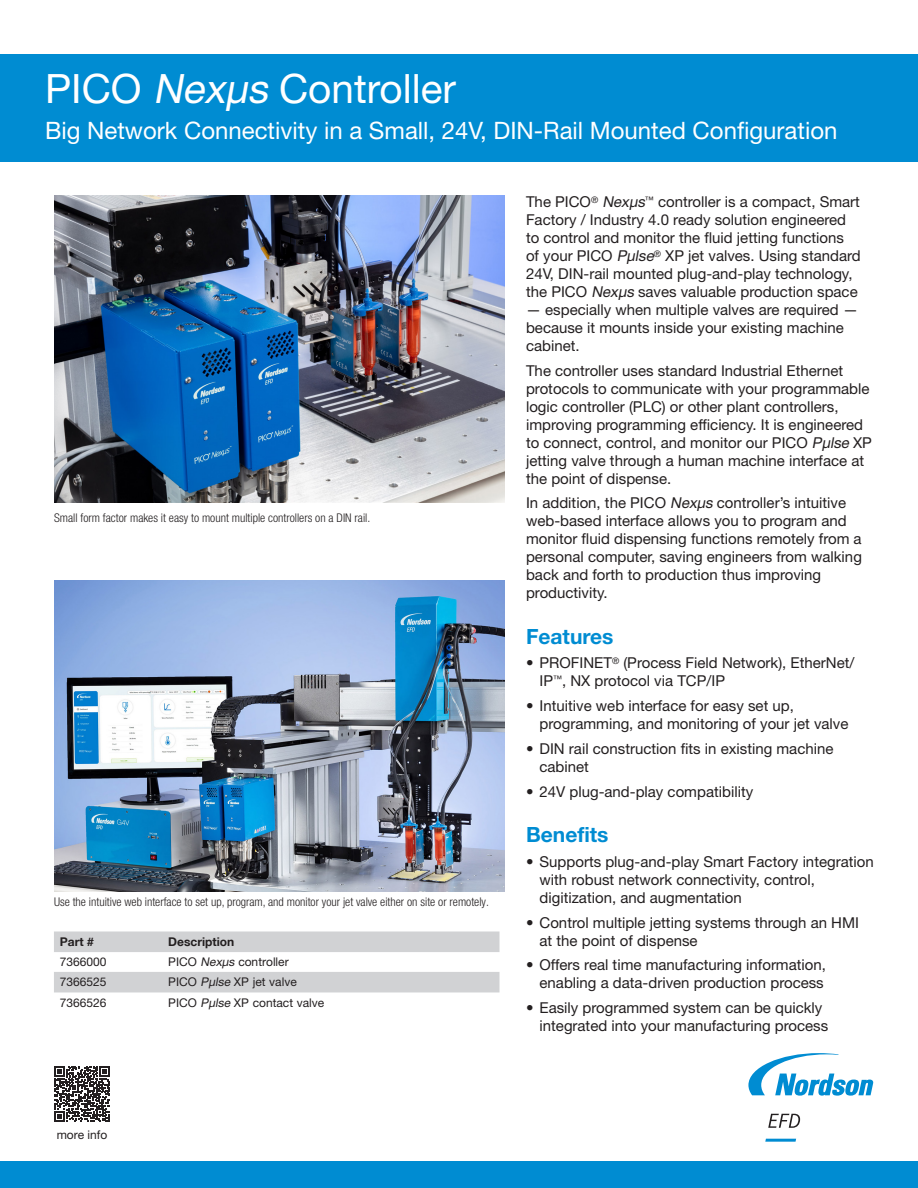
<style>
.page{position:relative;width:918px;height:1188px;background:#fff}
.page>*{position:absolute;margin:0;border:0;box-sizing:border-box;transform-origin:0 0}
.EFD-DataSheet-MainTitle-Helv55{font:40.5px "Helvetica Neue LT Std";color:#fff}
.EFD-DataSheet-Subtitle-Helv55{font:24px "Helvetica Neue LT Std";color:#fff}
.EFD-DataSheet-Head-Lev1-Helv75{font:700 21px "Helvetica Neue LT Std";color:#008cd2}
.EFD-DataSheet-BodyText-10L-Helv55{font:15px/18px "Helvetica Neue LT Std";color:#231f20}
.EFD-DataSheet-Caption-Helv47{font:300 condensed 12px "Helvetica Neue LT Pro";color:#231f20}
.EFD-DataSheet-TableText-8L-Helv55{font:12px "Helvetica Neue LT Pro";color:#231f20}
.EFD-DataSheet-TableText-8LB-Helv75{font:700 12px "Helvetica Neue LTCYR";color:#231f20}
.EFD-DataSheet-BodyText-8C-Helv55{font:12px "Helvetica Neue LT Pro";color:#231f20}
.s1{font-style:italic}
</style>
<div class="page">
<div style="left:0;top:54px;width:918px;height:108px;background:#008cd2"></div>
<div style="left:0;top:1161px;width:918px;height:27px;background:#008cd2"></div>
<svg style="left:54px;top:1066px;width:56px;height:55px"></svg>
<img style="left:54px;top:196px;width:450px;height:307px">
<img style="left:54px;top:580px;width:450px;height:312px">
<svg style="left:54px;top:932px;width:446px;height:60px"></svg>
<svg style="left:748px;top:1053px;width:125px;height:43px"></svg>
<svg style="left:765px;top:1139px;width:31px;height:3px"></svg>
<svg style="left:768px;top:1114px;width:32px;height:14px"></svg>
<p class="EFD-DataSheet-MainTitle-Helv55" style="left:45px;top:65px;width:412px">PICO <span class="s1">Nexµs</span> Controller</p>
<p class="EFD-DataSheet-Subtitle-Helv55" style="left:45px;top:116px;width:794px">Big Network Connectivity in a Small, 24V, DIN-Rail Mounted Configuration</p>
<p class="EFD-DataSheet-Caption-Helv47" style="left:54px;top:510px;width:318px">Small form factor makes it easy to mount multiple controllers on a DIN rail.</p>
<p class="EFD-DataSheet-Caption-Helv47" style="left:54px;top:895px;width:436px">Use the intuitive web interface to set up, program, and monitor your jet valve either on site or remotely.</p>
<p class="EFD-DataSheet-TableText-8LB-Helv75" style="left:60px;top:935px;width:35px">Part #</p>
<p class="EFD-DataSheet-TableText-8LB-Helv75" style="left:168px;top:935px;width:67px">Description</p>
<p class="EFD-DataSheet-TableText-8L-Helv55" style="left:60px;top:954px;width:48px">7366000</p>
<p class="EFD-DataSheet-TableText-8L-Helv55" style="left:168px;top:954px;width:122px">PICO <span class="s1">Nexμs</span> controller</p>
<p class="EFD-DataSheet-TableText-8L-Helv55" style="left:60px;top:975px;width:48px">7366525</p>
<p class="EFD-DataSheet-TableText-8L-Helv55" style="left:168px;top:975px;width:130px">PICO <span class="s1">Pμlse</span> XP jet valve</p>
<p class="EFD-DataSheet-TableText-8L-Helv55" style="left:60px;top:996px;width:48px">7366526</p>
<p class="EFD-DataSheet-TableText-8L-Helv55" style="left:168px;top:996px;width:158px">PICO <span class="s1">Pμlse</span> XP contact valve</p>
<p class="EFD-DataSheet-BodyText-10L-Helv55" style="left:526px;top:193px;width:336px">The PICO<sup>®</sup> <span class="s1">Nexµs</span><sup>™</sup> controller is a compact, Smart Factory / Industry 4.0 ready solution engineered to control and monitor the fluid jetting functions<br>of your PICO <span class="s1">Pµlse</span><sup>®</sup> XP jet valves. Using standard 24V, DIN-rail mounted plug-and-play technology, the PICO <span class="s1">Nexµs</span> saves valuable production space</p>
<p class="EFD-DataSheet-BodyText-10L-Helv55" style="left:526px;top:301px;width:333px">— especially when multiple valves are required — because it mounts inside your existing machine cabinet.</p>
<p class="EFD-DataSheet-BodyText-10L-Helv55" style="left:526px;top:361px;width:347px">The controller uses standard Industrial Ethernet protocols to communicate with your programmable logic controller (PLC) or other plant controllers, improving programming efficiency. It is engineered to connect, control, and monitor our PICO <span class="s1">Pµlse</span> XP jetting valve through a human machine interface at the point of dispense.</p>
<p class="EFD-DataSheet-BodyText-10L-Helv55" style="left:526px;top:494px;width:337px">In addition, the PICO <span class="s1">Nexµs</span> controller’s intuitive web-based interface allows you to program and monitor fluid dispensing functions remotely from a personal computer, saving engineers from walking back and forth to production thus improving productivity.</p>
<p class="EFD-DataSheet-Head-Lev1-Helv75" style="left:526px;top:623px;width:89px">Features</p>
<p class="EFD-DataSheet-BodyText-10L-Helv55" style="left:540px;top:654px;width:316px;text-indent:-14px">• PROFINET<sup>®</sup> (Process Field Network), EtherNet/<br>IP<sup>™</sup>, NX protocol via TCP/IP</p>
<p class="EFD-DataSheet-BodyText-10L-Helv55" style="left:540px;top:697px;width:310px;text-indent:-14px">• Intuitive web interface for easy set up, programming, and monitoring of your jet valve</p>
<p class="EFD-DataSheet-BodyText-10L-Helv55" style="left:540px;top:739px;width:295px;text-indent:-14px">• DIN rail construction fits in existing machine cabinet</p>
<p class="EFD-DataSheet-BodyText-10L-Helv55" style="left:526px;top:782px;width:229px">• 24V plug-and-play compatibility</p>
<p class="EFD-DataSheet-Head-Lev1-Helv75" style="left:526px;top:822px;width:84px">Benefits</p>
<p class="EFD-DataSheet-BodyText-10L-Helv55" style="left:540px;top:852px;width:336px;text-indent:-14px">• Supports plug-and-play Smart Factory integration with robust network connectivity, control, digitization, and augmentation</p>
<p class="EFD-DataSheet-BodyText-10L-Helv55" style="left:540px;top:913px;width:321px;text-indent:-14px">• Control multiple jetting systems through an HMI at the point of dispense</p>
<p class="EFD-DataSheet-BodyText-10L-Helv55" style="left:526px;top:956px;width:301px;text-align:right">• Offers real time manufacturing information, enabling a data-driven production process</p>
<p class="EFD-DataSheet-BodyText-10L-Helv55" style="left:540px;top:999px;width:290px;text-indent:-14px">• Easily programmed system can be quickly integrated into your manufacturing process</p>
<p class="EFD-DataSheet-BodyText-8C-Helv55" style="left:57px;top:1128px;width:52px">more info</p>
</div>
